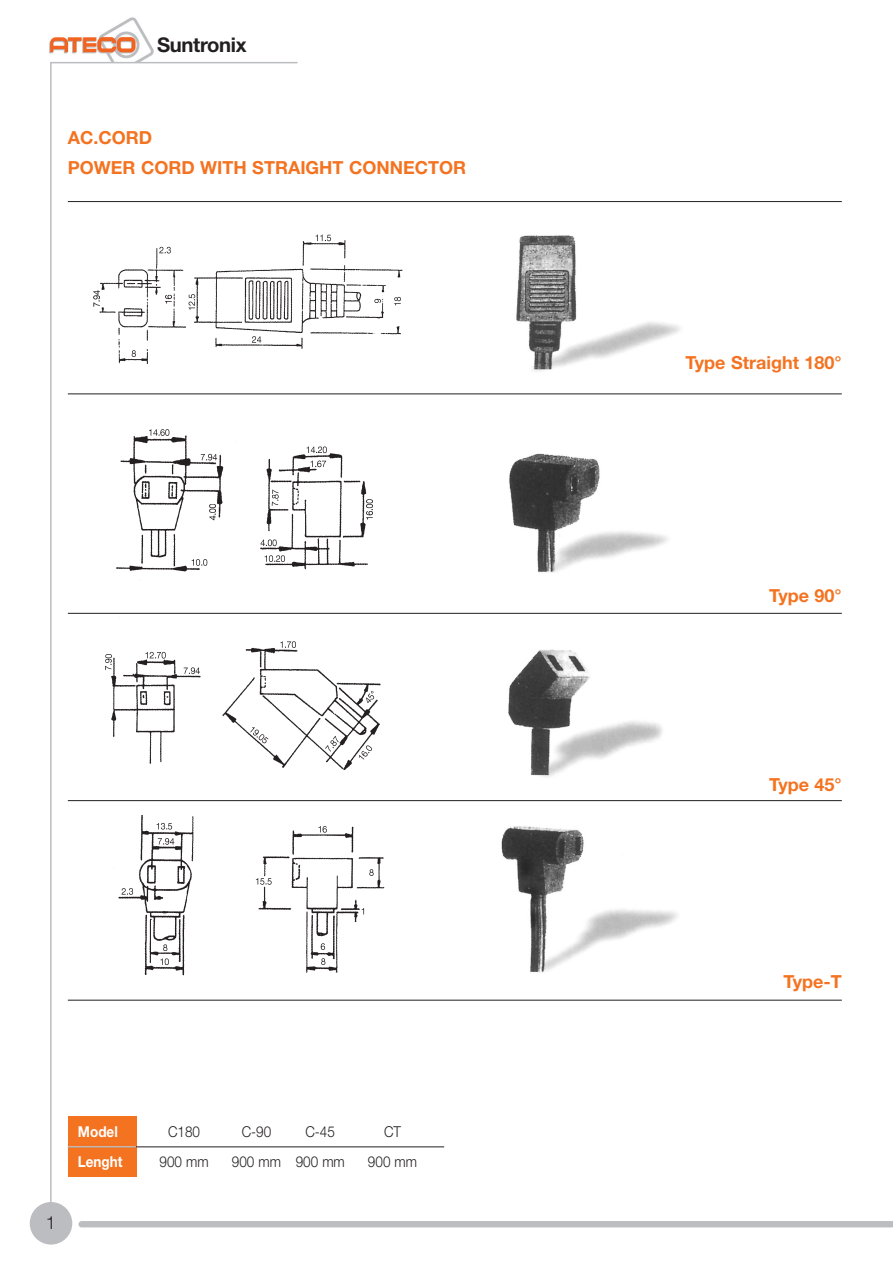
<style>
.page{position:relative;width:893px;height:1263px;background:#fff}
.page>*{position:absolute;margin:0;border:0;box-sizing:border-box;transform-origin:0 0}
.t1{font:700 20.25px "Helvetica Neue";letter-spacing:-.015em;color:#231f20}
.t2{font:700 18px/30px "Helvetica Neue";color:#f47321}
.t3{font:300 18px "Helvetica Neue";color:#231f20}
.t4{font:300 15px "Helvetica Neue";color:#231f20;scale:.9 1}
.t5{font:700 15px "Helvetica Neue";color:#fff;scale:.9 1}
</style>
<div class="page">
<div style="left:78px;top:1221px;width:815px;height:6px;background:#bcbdc0"></div>
<img style="left:49px;top:17px;width:105px;height:45px">
<hr style="left:50px;top:63px;width:2px;height:1170px;background:#bcbdc0">
<hr style="left:50px;top:62px;width:247px;height:1px;background:#bcbdc0">
<div style="left:30px;top:1202px;width:42px;height:43px;background:#bcbdc0;border-radius:50%"></div>
<div style="left:68px;top:1116px;width:68px;height:61px;background:#f47321"></div>
<img style="left:465px;top:235px;width:239px;height:738px">
<hr style="left:68px;top:201px;width:774px;height:1px;background:#231f20">
<img style="left:68px;top:234px;width:363px;height:742px">
<hr style="left:68px;top:394px;width:774px;height:1px;background:#231f20">
<hr style="left:68px;top:613px;width:774px;height:1px;background:#231f20">
<hr style="left:68px;top:800px;width:774px;height:1px;background:#231f20">
<hr style="left:68px;top:1000px;width:774px;height:1px;background:#231f20">
<hr style="left:68px;top:1147px;width:376px;height:1px;background:#231f20">
<hr style="left:68px;top:1147px;width:68px;height:1px;background:#fff">
<p class="t1" style="left:157px;top:38px;width:91px">Suntronix</p>
<p class="t2" style="left:68px;top:124px;width:400px">AC.CORD<br>POWER CORD WITH STRAIGHT CONNECTOR</p>
<p class="t3" style="left:46px;top:1211px;width:12px">1</p>
<p class="t5" style="left:78px;top:1126px;width:46px">Model</p>
<p class="t4" style="left:168px;top:1126px;width:37px">C180</p>
<p class="t4" style="left:242px;top:1126px;width:34px">C-90</p>
<p class="t4" style="left:305px;top:1126px;width:34px">C-45</p>
<p class="t4" style="left:384px;top:1126px;width:20px">CT</p>
<p class="t5" style="left:78px;top:1156px;width:51px">Lenght</p>
<p class="t4" style="left:160px;top:1156px;width:56px">900 mm</p>
<p class="t4" style="left:232px;top:1156px;width:127px">900 mm 900 mm</p>
<p class="t4" style="left:368px;top:1156px;width:56px">900 mm</p>
<p class="t2" style="left:685px;top:349px;width:158px">Type Straight 180°</p>
<p class="t2" style="left:769px;top:583px;width:74px">Type 90°</p>
<p class="t2" style="left:769px;top:771px;width:74px">Type 45°</p>
<p class="t2" style="left:783px;top:968px;width:60px">Type-T</p>
</div>
